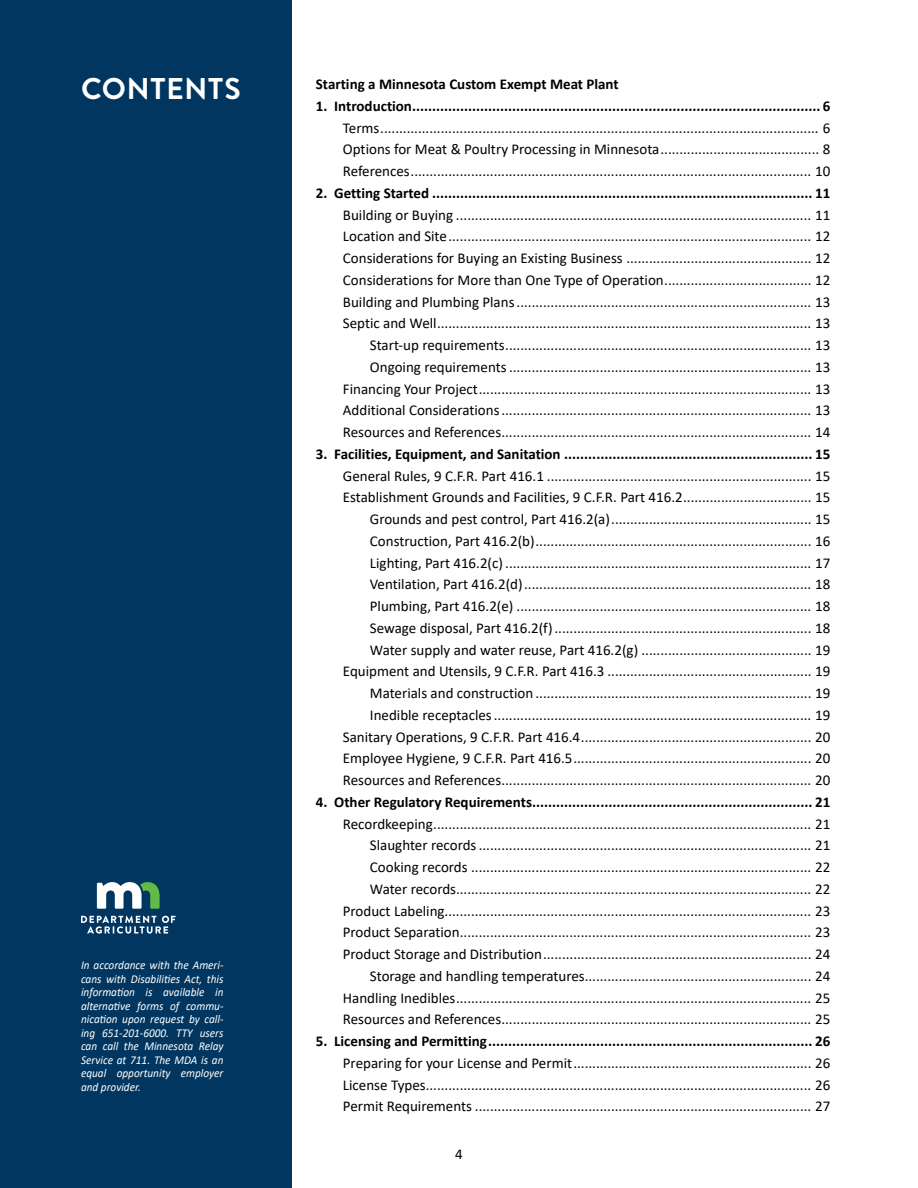
<style>
.page{position:relative;width:918px;height:1188px;background:#fff}
.page>*{position:absolute;margin:0;border:0;box-sizing:border-box;transform-origin:0 0}
.t1{font:700 30px "Brandon Text";letter-spacing:.02em;color:#fff}
.t2{font:15px/21.8px "Calibri";color:#000;text-align:right}
.t3{font:700 15px "Calibri";color:#000}
.t4{font:italic 12px/13.5px "Calibri";color:#fff;text-align:justify;scale:.94 1}
</style>
<div class="page">
<div style="left:0;top:0;width:292px;height:1188px;background:#003660"></div>
<svg style="left:81px;top:916px;width:95px;height:18px"></svg>
<svg style="left:97px;top:882px;width:63px;height:27px"></svg>
<h1 class="t1" style="left:81px;top:67px;width:161px">CONTENTS</h1>
<p class="t4" style="left:81px;top:958px;width:153px">In accordance with the Ameri&shy;cans with Disabilities Act, this information is available in alternative forms of commu&shy;nication upon request by call&shy;ing 651-201-6000. TTY users can call the Minnesota Relay Service at 711. The MDA is an equal opportunity employer and provider.</p>
<p class="t3" style="left:316px;top:73px;width:304px">Starting a Minnesota Custom Exempt Meat Plant</p>
<p class="t3" style="left:316px;top:95px;width:516px">1. Introduction...................................................................................................... 6</p>
<p class="t2" style="left:343px;top:116px;width:489px;text-align:justify">Terms.................................................................................................................... 6<br>Options for Meat &amp; Poultry Processing in Minnesota.......................................... 8<br>References.......................................................................................................... 10</p>
<p class="t3" style="left:316px;top:182px;width:516px">2. Getting Started ............................................................................................... 11</p>
<p class="t2" style="left:343px;top:203px;width:489px">Building or Buying .............................................................................................. 11<br>Location and Site................................................................................................ 12<br>Considerations for Buying an Existing Business ................................................. 12<br>Considerations for More than One Type of Operation....................................... 12<br>Building and Plumbing Plans.............................................................................. 13<br>Septic and Well................................................................................................... 13<br>Start-up requirements................................................................................. 13<br>Ongoing requirements ................................................................................ 13<br>Financing Your Project........................................................................................ 13<br>Additional Considerations.................................................................................. 13<br>Resources and References.................................................................................. 14</p>
<p class="t3" style="left:316px;top:443px;width:516px">3. Facilities, Equipment, and Sanitation .............................................................. 15</p>
<p class="t2" style="left:343px;top:464px;width:489px">General Rules, 9 C.F.R. Part 416.1 ...................................................................... 15<br>Establishment Grounds and Facilities, 9 C.F.R. Part 416.2.................................. 15<br>Grounds and pest control, Part 416.2(a)..................................................... 15<br>Construction, Part 416.2(b)......................................................................... 16<br>Lighting, Part 416.2(c)................................................................................. 17<br>Ventilation, Part 416.2(d)............................................................................ 18<br>Plumbing, Part 416.2(e) .............................................................................. 18<br>Sewage disposal, Part 416.2(f).................................................................... 18<br>Water supply and water reuse, Part 416.2(g) ............................................. 19<br>Equipment and Utensils, 9 C.F.R. Part 416.3 ...................................................... 19<br>Materials and construction ......................................................................... 19<br>Inedible receptacles.................................................................................... 19<br>Sanitary Operations, 9 C.F.R. Part 416.4............................................................. 20<br>Employee Hygiene, 9 C.F.R. Part 416.5............................................................... 20<br>Resources and References.................................................................................. 20</p>
<p class="t3" style="left:316px;top:791px;width:516px">4. Other Regulatory Requirements...................................................................... 21</p>
<p class="t2" style="left:343px;top:812px;width:489px">Recordkeeping.................................................................................................... 21<br>Slaughter records........................................................................................ 21<br>Cooking records .......................................................................................... 22<br>Water records.............................................................................................. 22<br>Product Labeling................................................................................................. 23<br>Product Separation............................................................................................. 23<br>Product Storage and Distribution....................................................................... 24<br>Storage and handling temperatures............................................................ 24<br>Handling Inedibles.............................................................................................. 25<br>Resources and References.................................................................................. 25</p>
<p class="t3" style="left:316px;top:1030px;width:516px">5. Licensing and Permitting................................................................................. 26</p>
<p class="t2" style="left:343px;top:1052px;width:489px;text-align:justify">Preparing for your License and Permit............................................................... 26<br>License Types...................................................................................................... 26<br>Permit Requirements ......................................................................................... 27</p>
<p class="t2" style="left:455px;top:1143px;width:9px">4</p>
</div>
